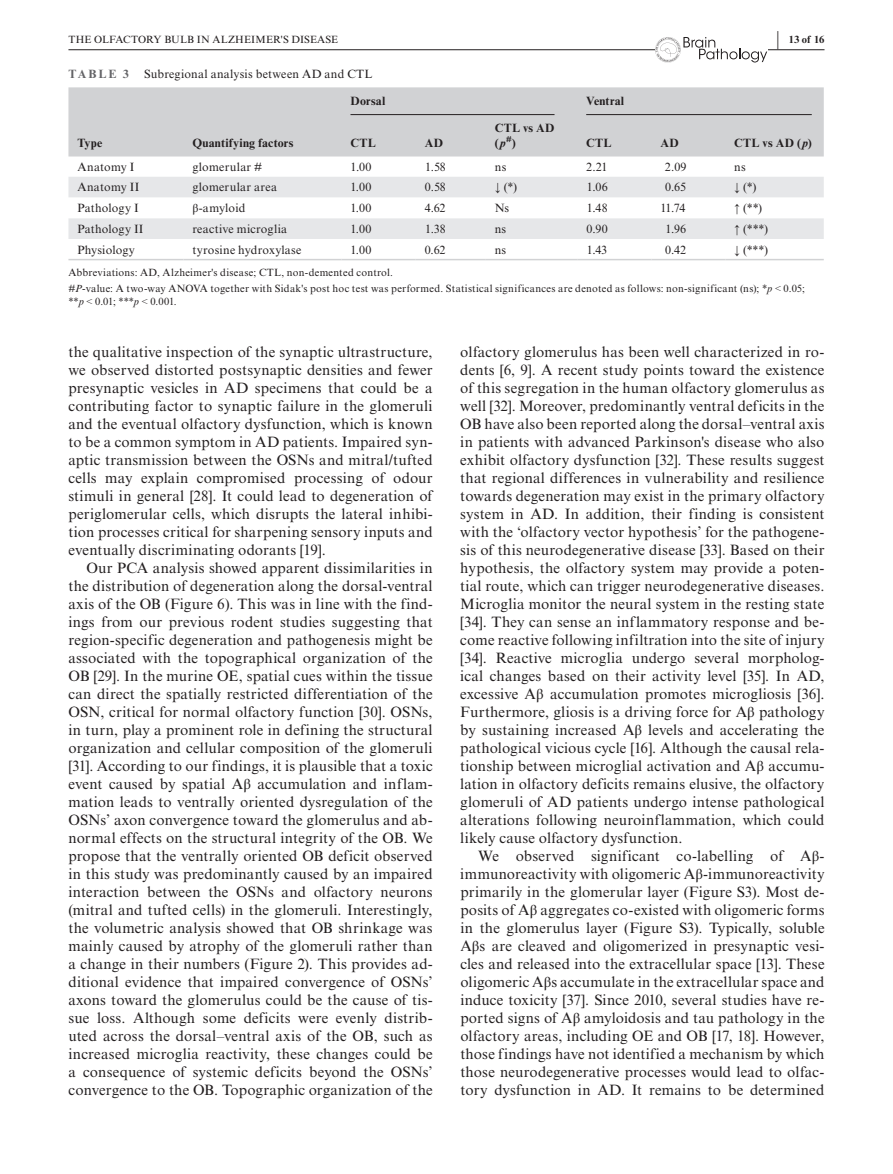
<style>
.page{position:relative;width:893px;height:1174px;background:#fff}
.page>*{position:absolute;margin:0;border:0;box-sizing:border-box;transform-origin:0 0}
.t1{font:15px/18px "Times New Roman MT Std";letter-spacing:.01em;color:#231f20;text-align:justify}
.t2{font:12px "Times New Roman MT Std";letter-spacing:.02em;color:#231f20}
.t3{font:700 12px/15px "Times New Roman MT Std";letter-spacing:.02em;color:#231f20}
.t4{font:700 12px "Times New Roman MT Std";letter-spacing:.155em;color:#636366}
.t5{font:10.5px/15.8px "Times New Roman MT Std";letter-spacing:.025em;color:#231f20}
.t6{font:700 10.5px "Times New Roman MT Std";color:#231f20}
.s1{font-size:20.25px}
.s2{font-style:italic}
.s3{font-family:"Times New Roman"}
.s4{font-family:"STIX"}
</style>
<div class="page">
<hr style="left:68px;top:49px;width:756px;height:1px;background:#231f20">
<svg style="left:655px;top:37px;width:112px;height:25px"></svg>
<div style="left:68px;top:87px;width:756px;height:69px;background:#d1d2d4"></div>
<svg style="left:68px;top:177px;width:756px;height:62px;fill:#e6e7e9"></svg>
<hr style="left:68px;top:259px;width:115px;height:1px;background:#d1d2d4">
<hr style="left:183px;top:259px;width:158px;height:1px;background:#d1d2d4">
<hr style="left:341px;top:259px;width:75px;height:1px;background:#d1d2d4">
<hr style="left:416px;top:259px;width:70px;height:1px;background:#d1d2d4">
<hr style="left:486px;top:259px;width:91px;height:1px;background:#d1d2d4">
<hr style="left:577px;top:259px;width:74px;height:1px;background:#d1d2d4">
<hr style="left:651px;top:259px;width:74px;height:1px;background:#d1d2d4">
<hr style="left:725px;top:259px;width:99px;height:1px;background:#d1d2d4">
<hr style="left:350px;top:114px;width:204px;height:1px;background:#231f20">
<hr style="left:586px;top:114px;width:226px;height:1px;background:#231f20">
<p class="t5" style="left:68px;top:31px;width:271px">THE OLFACTORY BULB IN ALZHEIMER'S DISEASE</p>
<p class="t6" style="left:777px;top:33px;width:49px"><span class="s1">|</span> 13 of 16</p>
<p class="t4" style="left:68px;top:66px;width:62px">TABLE 3</p>
<p class="t2" style="left:144px;top:67px;width:230px">Subregional analysis between AD and CTL</p>
<p class="t3" style="left:77px;top:135px;width:26px">Type</p>
<p class="t3" style="left:192px;top:135px;width:102px">Quantifying factors</p>
<p class="t3" style="left:350px;top:93px;width:36px">Dorsal</p>
<p class="t3" style="left:586px;top:93px;width:39px">Ventral</p>
<p class="t3" style="left:350px;top:135px;width:27px">CTL</p>
<p class="t3" style="left:425px;top:135px;width:20px">AD</p>
<p class="t3" style="left:495px;top:120px;width:61px">CTL vs AD (<span class="s2">p</span><sup>#</sup>)</p>
<p class="t3" style="left:586px;top:135px;width:27px">CTL</p>
<p class="t3" style="left:660px;top:135px;width:20px">AD</p>
<p class="t3" style="left:734px;top:135px;width:79px">CTL vs AD (<span class="s2">p</span>)</p>
<p class="t2" style="left:77px;top:160px;width:59px">Anatomy I</p>
<p class="t2" style="left:192px;top:160px;width:71px">glomerular #</p>
<p class="t2" style="left:350px;top:160px;width:23px">1.00</p>
<p class="t2" style="left:425px;top:160px;width:22px">1.58</p>
<p class="t2" style="left:495px;top:160px;width:13px">ns</p>
<p class="t2" style="left:586px;top:160px;width:23px">2.21</p>
<p class="t2" style="left:665px;top:160px;width:23px">2.09</p>
<p class="t2" style="left:734px;top:160px;width:13px">ns</p>
<p class="t2" style="left:77px;top:180px;width:63px">Anatomy II</p>
<p class="t2" style="left:192px;top:180px;width:86px">glomerular area</p>
<p class="t2" style="left:350px;top:180px;width:23px">1.00</p>
<p class="t2" style="left:425px;top:180px;width:23px">0.58</p>
<p class="t2" style="left:495px;top:180px;width:24px"><span class="s3">↓</span> (*)</p>
<p class="t2" style="left:587px;top:180px;width:22px">1.06</p>
<p class="t2" style="left:665px;top:180px;width:22px">0.65</p>
<p class="t2" style="left:734px;top:180px;width:24px"><span class="s3">↓</span> (*)</p>
<p class="t2" style="left:77px;top:201px;width:63px">Pathology I</p>
<p class="t2" style="left:192px;top:201px;width:55px"><span class="s4">β</span>-amyloid</p>
<p class="t2" style="left:350px;top:201px;width:23px">1.00</p>
<p class="t2" style="left:425px;top:201px;width:22px">4.62</p>
<p class="t2" style="left:495px;top:201px;width:16px">Ns</p>
<p class="t2" style="left:587px;top:201px;width:22px">1.48</p>
<p class="t2" style="left:660px;top:201px;width:26px">11.74</p>
<p class="t2" style="left:734px;top:201px;width:30px"><span class="s3">↑</span> (**)</p>
<p class="t2" style="left:77px;top:222px;width:68px">Pathology II</p>
<p class="t2" style="left:192px;top:222px;width:96px">reactive microglia</p>
<p class="t2" style="left:350px;top:222px;width:23px">1.00</p>
<p class="t2" style="left:425px;top:222px;width:22px">1.38</p>
<p class="t2" style="left:495px;top:222px;width:13px">ns</p>
<p class="t2" style="left:586px;top:222px;width:23px">0.90</p>
<p class="t2" style="left:666px;top:222px;width:22px">1.96</p>
<p class="t2" style="left:734px;top:222px;width:35px"><span class="s3">↑</span> (***)</p>
<p class="t2" style="left:77px;top:243px;width:59px">Physiology</p>
<p class="t2" style="left:192px;top:243px;width:111px">tyrosine hydroxylase</p>
<p class="t2" style="left:350px;top:243px;width:23px">1.00</p>
<p class="t2" style="left:425px;top:243px;width:22px">0.62</p>
<p class="t2" style="left:495px;top:243px;width:13px">ns</p>
<p class="t2" style="left:587px;top:243px;width:22px">1.43</p>
<p class="t2" style="left:665px;top:243px;width:22px">0.42</p>
<p class="t2" style="left:734px;top:243px;width:35px"><span class="s3">↓</span> (***)</p>
<p class="t5" style="left:68px;top:265px;width:738px">Abbreviations: AD, Alzheimer's disease; CTL, non-demented control.<br>#<span class="s2">P</span>-value: A two-way ANOVA together with Sidak's post hoc test was performed. Statistical significances are denoted as follows: non-significant (ns); *<span class="s2">p</span> <span class="s3">&lt;</span> 0.05;</p>
<p class="t5" style="left:68px;top:294px;width:110px">**<span class="s2">p</span> <span class="s3">&lt;</span> 0.01; ***<span class="s2">p</span> <span class="s3">&lt;</span> 0.001.</p>
<p class="t1" style="left:68px;top:343px;width:366px">the qualitative inspection of the synaptic ultrastructure, we observed distorted postsynaptic densities and fewer presynaptic vesicles in AD specimens that could be a contributing factor to synaptic failure in the glomeruli and the eventual olfactory dysfunction, which is known to be a common symptom in AD patients. Impaired syn&shy;aptic transmission between the OSNs and mitral/tufted cells may explain compromised processing of odour stimuli in general [28]. It could lead to degeneration of periglomerular cells, which disrupts the lateral inhibi&shy;tion processes critical for sharpening sensory inputs and eventually discriminating odorants [19].</p>
<p class="t1" style="left:68px;top:559px;width:366px;text-indent:18px">Our PCA analysis showed apparent dissimilarities in the distribution of degeneration along the dorsal-ventral axis of the OB (Figure 6). This was in line with the find&shy;ings from our previous rodent studies suggesting that region-specific degeneration and pathogenesis might be associated with the topographical organization of the OB [29]. In the murine OE, spatial cues within the tissue can direct the spatially restricted differentiation of the OSN, critical for normal olfactory function [30]. OSNs, in turn, play a prominent role in defining the structural organization and cellular composition of the glomeruli [31]. According to our findings, it is plausible that a toxic event caused by spatial A<span class="s4">β</span> accumulation and inflam&shy;mation leads to ventrally oriented dysregulation of the OSNs’ axon convergence toward the glomerulus and ab&shy;normal effects on the structural integrity of the OB. We propose that the ventrally oriented OB deficit observed in this study was predominantly caused by an impaired interaction between the OSNs and olfactory neurons (mitral and tufted cells) in the glomeruli. Interestingly, the volumetric analysis showed that OB shrinkage was mainly caused by atrophy of the glomeruli rather than a change in their numbers (Figure 2). This provides ad&shy;ditional evidence that impaired convergence of OSNs’ axons toward the glomerulus could be the cause of tis&shy;sue loss. Although some deficits were evenly distrib&shy;uted across the dorsal–ventral axis of the OB, such as increased microglia reactivity, these changes could be a consequence of systemic deficits beyond the OSNs’ convergence to the OB. Topographic organization of the</p>
<p class="t1" style="left:460px;top:343px;width:366px">olfactory glomerulus has been well characterized in ro&shy;dents [6, 9]. A recent study points toward the existence of this segregation in the human olfactory glomerulus as well [32]. Moreover, predominantly ventral deficits in the OB have also been reported along the dorsal–ventral axis in patients with advanced Parkinson's disease who also exhibit olfactory dysfunction [32]. These results suggest that regional differences in vulnerability and resilience towards degeneration may exist in the primary olfactory system in AD. In addition, their finding is consistent with the ‘olfactory vector hypothesis’ for the pathogene&shy;sis of this neurodegenerative disease [33]. Based on their hypothesis, the olfactory system may provide a poten&shy;tial route, which can trigger neurodegenerative diseases.<br>Microglia monitor the neural system in the resting state [34]. They can sense an inflammatory response and be&shy;come reactive following infiltration into the site of injury [34]. Reactive microglia undergo several morpholog&shy;ical changes based on their activity level [35]. In AD, excessive A<span class="s4">β</span> accumulation promotes microgliosis [36].<br>Furthermore, gliosis is a driving force for A<span class="s4">β</span> pathology by sustaining increased A<span class="s4">β</span> levels and accelerating the pathological vicious cycle [16]. Although the causal rela&shy;tionship between microglial activation and A<span class="s4">β</span> accumu&shy;lation in olfactory deficits remains elusive, the olfactory glomeruli of AD patients undergo intense pathological alterations following neuroinflammation, which could likely cause olfactory dysfunction.</p>
<p class="t1" style="left:460px;top:847px;width:366px;text-indent:18px">We observed significant co-labelling of A<span class="s4">β&shy;</span>immunoreactivity with oligomeric A<span class="s4">β</span>-immunoreactivity primarily in the glomerular layer (Figure S3). Most de&shy;posits of A<span class="s4">β</span> aggregates co-existed with oligomeric forms in the glomerulus layer (Figure S3). Typically, soluble A<span class="s4">β</span>s are cleaved and oligomerized in presynaptic vesi&shy;cles and released into the extracellular space [13]. These oligomeric A<span class="s4">β</span>s accumulate in the extracellular space and induce toxicity [37]. Since 2010, several studies have re&shy;ported signs of A<span class="s4">β</span> amyloidosis and tau pathology in the olfactory areas, including OE and OB [17, 18]. However, those findings have not identified a mechanism by which those neurodegenerative processes would lead to olfac&shy;tory dysfunction in AD. It remains to be determined</p>
</div>
